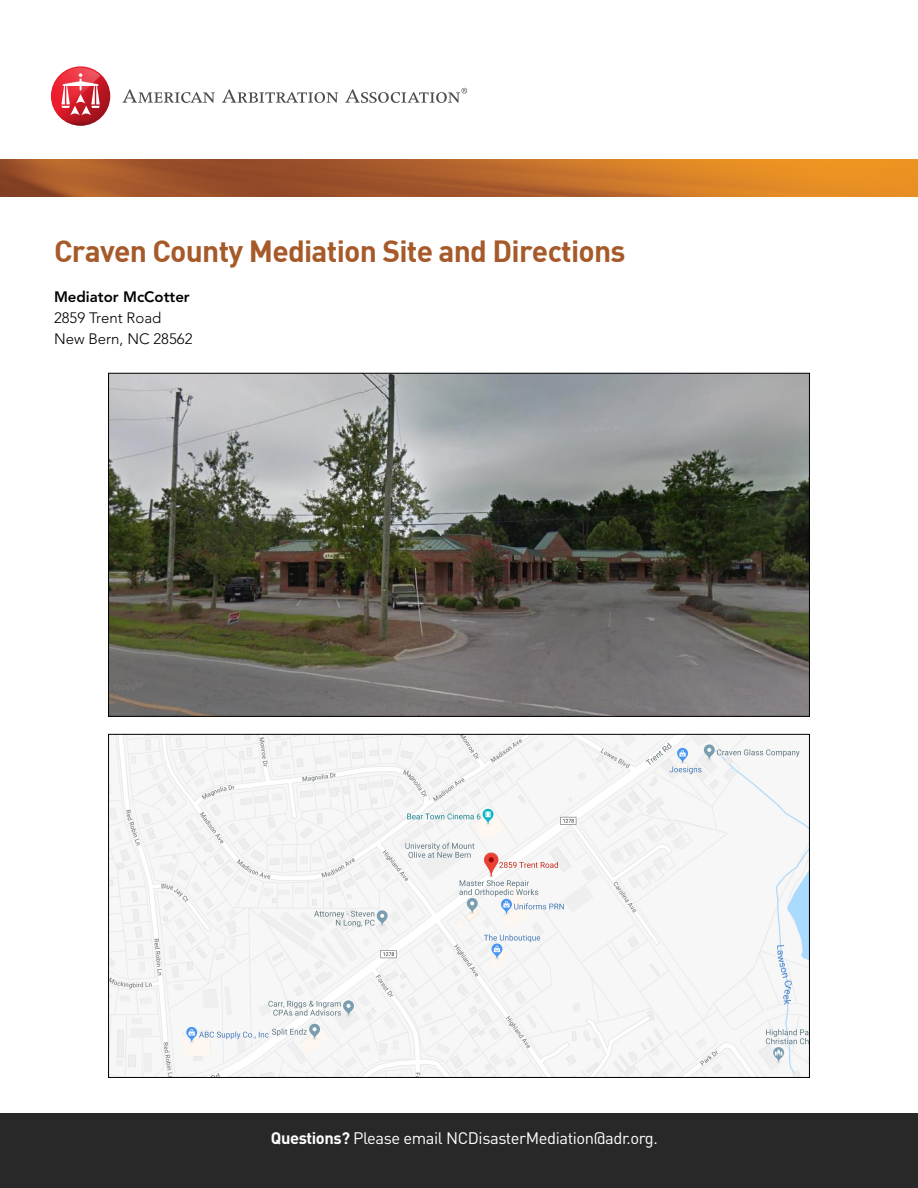
<style>
.page{position:relative;width:918px;height:1188px;background:#fff}
.page>*{position:absolute;margin:0;border:0;box-sizing:border-box;transform-origin:0 0}
.t1{font:30px "DIN Bold";letter-spacing:-.025em;color:#a65a2a}
.t2{font:16.5px "DIN";letter-spacing:-.025em;color:#fff}
.t3{font:300 15px "Avenir LT Std";color:#000}
.t4{font:800 15px "Avenir LT Std";color:#000}
.s1{font-weight:700}
</style>
<div class="page">
<img style="left:0;top:160px;width:918px;height:36px">
<svg style="left:123px;top:88px;width:344px;height:15px"></svg>
<svg style="left:51px;top:66px;width:59px;height:60px"></svg>
<svg style="left:52px;top:68px;width:49px;height:58px"></svg>
<img style="left:110px;top:736px;width:698px;height:340px">
<img style="left:110px;top:375px;width:698px;height:340px">
<div style="left:0;top:1113px;width:918px;height:75px;background:#292829"></div>
<p class="t1" style="left:54px;top:231px;width:573px">Craven County Mediation Site and Directions</p>
<p class="t4" style="left:54px;top:288px;width:137px">Mediator McCotter</p>
<p class="t3" style="left:54px;top:309px;width:109px">2859 Trent Road</p>
<p class="t3" style="left:54px;top:330px;width:140px">New Bern, NC 28562</p>
<p class="t2" style="left:271px;top:1128px;width:389px"><span class="s1">Questions?</span> Please email NCDisasterMediation@adr.org.</p>
</div>
